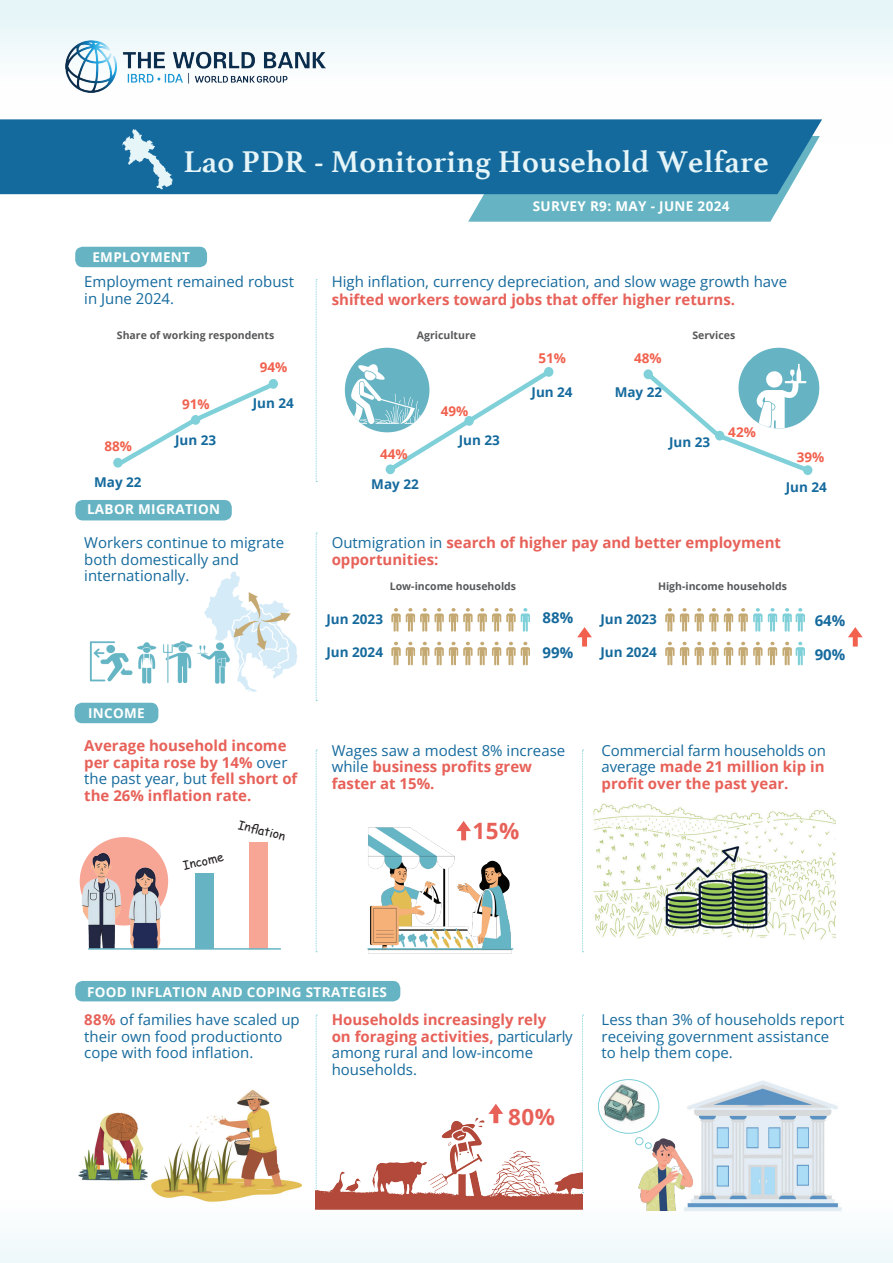
<style>
.page{position:relative;width:893px;height:1263px;background:#fff}
.page>*{position:absolute;margin:0;border:0;box-sizing:border-box;transform-origin:0 0}
.t1{font:700 31.5px "Athelas";letter-spacing:.01em;color:#e5f5f8}
.t2{font:700 22.5px "Open Sans";color:#e76159}
.t3{font:700 15px/16.5px "Open Sans";color:#e76159}
.t4{font:15px/16.5px "Open Sans";color:#156a9d}
.t5{font:700 15px "Open Sans";color:#156a9d}
.t6{font:700 13.5px "Open Sans";letter-spacing:.025em;color:#fff}
.t7{font:700 13.5px "Open Sans";color:#156a9d}
.t8{font:700 13.5px "Open Sans";color:#f1614e}
.t9{font:12px "Comic Sans MS";color:#231f20}
.t10{font:700 10.5px "Open Sans";color:#57585a}
.s1{font-weight:400;color:#156a9d}
.s2{font-weight:700;color:#e76159}
</style>
<div class="page">
<img style="left:687px;top:1080px;width:151px;height:62px">
<div style="left:80px;top:837px;width:88px;height:88px;background:#f7a696;border-radius:50%"></div>
<img style="left:89px;top:571px;width:209px;height:121px">
<img style="left:593px;top:803px;width:242px;height:137px">
<img style="left:96px;top:1089px;width:179px;height:53px">
<svg style="left:0;top:1142px;width:893px;height:121px;fill:#f5fbfc"></svg>
<div style="left:0;top:0;width:893px;height:145px;background:linear-gradient(to bottom,#e6f5f8,#fff)"></div>
<img style="left:65px;top:40px;width:260px;height:52px">
<svg style="left:665px;top:608px;width:53px;height:24px"></svg>
<svg style="left:724px;top:608px;width:38px;height:24px"></svg>
<svg style="left:391px;top:608px;width:139px;height:24px"></svg>
<svg style="left:768px;top:608px;width:37px;height:24px"></svg>
<svg style="left:665px;top:642px;width:53px;height:23px"></svg>
<svg style="left:724px;top:642px;width:38px;height:23px"></svg>
<svg style="left:391px;top:642px;width:139px;height:23px"></svg>
<svg style="left:768px;top:642px;width:37px;height:23px"></svg>
<svg style="left:577px;top:627px;width:15px;height:19px"></svg>
<svg style="left:848px;top:627px;width:15px;height:19px"></svg>
<svg style="left:468px;top:194px;width:319px;height:28px;background:#6fb8c6"></svg>
<div style="left:0;top:119px;width:822px;height:75px;background:#156a9d"></div>
<svg style="left:122px;top:129px;width:51px;height:60px;background:#5393b8"></svg>
<div style="left:250px;top:842px;width:18px;height:107px;background:#f7a696"></div>
<div style="left:195px;top:873px;width:18px;height:76px;background:#66b4c3"></div>
<svg style="left:316px;top:279px;width:1px;height:203px"></svg>
<svg style="left:316px;top:750px;width:1px;height:202px"></svg>
<svg style="left:316px;top:533px;width:1px;height:168px"></svg>
<svg style="left:316px;top:1015px;width:1px;height:73px"></svg>
<svg style="left:582px;top:750px;width:2px;height:202px"></svg>
<svg style="left:582px;top:1015px;width:2px;height:178px"></svg>
<img style="left:79px;top:849px;width:90px;height:99px">
<hr style="left:88px;top:948px;width:193px;height:2px;background:#66b4c3">
<img style="left:316px;top:1088px;width:267px;height:131px">
<img style="left:622px;top:1134px;width:84px;height:77px">
<svg style="left:598px;top:1079px;width:61px;height:54px"></svg>
<div style="left:598px;top:1079px;width:61px;height:55px;border:1px solid #7fd0d8;border-radius:50%"></div>
<div style="left:635px;top:1137px;width:8px;height:8px;border:1px solid #7fd0d8;border-radius:50%"></div>
<div style="left:645px;top:1142px;width:7px;height:7px;border:1px solid #7fd0d8;border-radius:50%"></div>
<img style="left:368px;top:827px;width:146px;height:127px">
<hr style="left:367px;top:948px;width:146px;height:2px;background:#66b4c3">
<svg style="left:456px;top:821px;width:15px;height:19px"></svg>
<svg style="left:488px;top:1104px;width:15px;height:19px"></svg>
<div style="left:75px;top:247px;width:132px;height:20px;background:#66b4c3;border-radius:8px"></div>
<div style="left:75px;top:500px;width:157px;height:20px;background:#66b4c3;border-radius:8px"></div>
<div style="left:75px;top:703px;width:83px;height:20px;background:#66b4c3;border-radius:8px"></div>
<div style="left:75px;top:981px;width:325px;height:20px;background:#66b4c3;border-radius:8px"></div>
<svg style="left:113px;top:379px;width:165px;height:85px"></svg>
<div style="left:113px;top:458px;width:10px;height:10px;background:#7fd0d8;border-radius:50%"></div>
<div style="left:191px;top:415px;width:9px;height:10px;background:#7fd0d8;border-radius:50%"></div>
<div style="left:269px;top:379px;width:9px;height:10px;background:#7fd0d8;border-radius:50%"></div>
<div style="left:738px;top:348px;width:81px;height:80px;background:#66b4c3;border-radius:50%"></div>
<div style="left:345px;top:348px;width:84px;height:84px;background:#66b4c3;border-radius:50%"></div>
<svg style="left:345px;top:363px;width:209px;height:112px"></svg>
<svg style="left:643px;top:364px;width:171px;height:111px"></svg>
<h1 class="t1" style="left:184px;top:136px;width:586px">Lao PDR - Monitoring Household Welfare</h1>
<p class="t6" style="left:533px;top:197px;width:198px">SURVEY R9: MAY - JUNE 2024</p>
<p class="t6" style="left:92px;top:247px;width:60px">Em ploymen</p>
<p class="t6" style="left:182px;top:247px;width:9px">t</p>
<p class="t4" style="left:84px;top:273px;width:211px">Employment remained robust in June 2024.</p>
<p class="t4" style="left:332px;top:273px;width:457px">High inflation, currency depreciation, and slow wage growth have</p>
<p class="t3" style="left:332px;top:291px;width:405px">shifted workers toward jobs that offer higher returns.</p>
<p class="t10" style="left:117px;top:328px;width:159px">Share of working respondents</p>
<p class="t10" style="left:417px;top:328px;width:61px">Agriculture</p>
<p class="t10" style="left:692px;top:328px;width:44px">Services</p>
<p class="t8" style="left:182px;top:395px;width:29px">91%</p>
<p class="t8" style="left:260px;top:357px;width:29px">94%</p>
<p class="t7" style="left:253px;top:394px;width:43px">Jun 24</p>
<p class="t8" style="left:441px;top:402px;width:29px">49%</p>
<p class="t8" style="left:538px;top:348px;width:29px">51%</p>
<p class="t7" style="left:532px;top:383px;width:43px">Jun 24</p>
<p class="t8" style="left:634px;top:348px;width:29px">48%</p>
<p class="t7" style="left:615px;top:383px;width:49px">May 22</p>
<p class="t8" style="left:728px;top:422px;width:29px">42%</p>
<p class="t8" style="left:104px;top:436px;width:29px">88%</p>
<p class="t7" style="left:175px;top:431px;width:43px">Jun 23</p>
<p class="t7" style="left:459px;top:431px;width:43px">Jun 23</p>
<p class="t7" style="left:669px;top:432px;width:43px">Jun 23</p>
<p class="t8" style="left:380px;top:444px;width:29px">44%</p>
<p class="t8" style="left:797px;top:447px;width:29px">39%</p>
<p class="t7" style="left:94px;top:473px;width:49px">May 22</p>
<p class="t7" style="left:371px;top:474px;width:49px">May 22</p>
<p class="t6" style="left:87px;top:500px;width:132px">Labor m igration</p>
<p class="t7" style="left:786px;top:477px;width:43px">Jun 24</p>
<p class="t4" style="left:84px;top:534px;width:202px">Workers continue to migrate both domestically and internationally.</p>
<p class="t3" style="left:332px;top:534px;width:451px"><span class="s1">Outmigration in</span> search of higher pay and better employment opportunities:</p>
<p class="t10" style="left:390px;top:579px;width:128px">Low-income households</p>
<p class="t10" style="left:658px;top:579px;width:130px">High-income households</p>
<p class="t6" style="left:88px;top:703px;width:47px">Income</p>
<p class="t7" style="left:326px;top:610px;width:58px">Jun 2023</p>
<p class="t5" style="left:543px;top:607px;width:32px">88%</p>
<p class="t7" style="left:600px;top:610px;width:58px">Jun 2023</p>
<p class="t5" style="left:815px;top:609px;width:32px">64%</p>
<p class="t7" style="left:326px;top:642px;width:58px">Jun 2024</p>
<p class="t5" style="left:543px;top:642px;width:32px">99%</p>
<p class="t7" style="left:600px;top:642px;width:58px">Jun 2024</p>
<p class="t5" style="left:815px;top:644px;width:32px">90%</p>
<p class="t3" style="left:84px;top:737px;width:215px">Average household income per capita rose by 14% <span class="s1">over the past year, but</span> fell short of the 26% inflation rate.</p>
<p class="t3" style="left:332px;top:741px;width:235px"><span class="s1">Wages saw a modest 8% increase while</span> business profits grew faster at 15%.</p>
<p class="t3" style="left:602px;top:741px;width:226px;text-align:justify"><span class="s1">Commercial farm households on average</span> made 21 million kip in profit over the past year.</p>
<p class="t9" style="left:181px;top:857px;width:43px;rotate:-12deg">Income</p>
<p class="t9" style="left:241px;top:816px;width:50px;rotate:14deg">Inflation</p>
<p class="t6" style="left:87px;top:983px;width:54px">Food Infla</p>
<p class="t6" style="left:173px;top:983px;width:207px">tion an d Coping Strategies</p>
<h2 class="t2" style="left:472px;top:815px;width:49px">15%</h2>
<p class="t4" style="left:84px;top:1011px;width:217px"><span class="s2">88%</span> of families have scaled up their own food productionto cope with food inflation.</p>
<p class="t3" style="left:332px;top:1011px;width:243px">Households increasingly rely<br>on foraging activities, <span class="s1">particularly among rural and low-income households.</span></p>
<p class="t4" style="left:602px;top:1011px;width:244px">Less than 3% of households report receiving government assistance to help them cope.</p>
<h2 class="t2" style="left:508px;top:1100px;width:49px">80%</h2>
</div>
